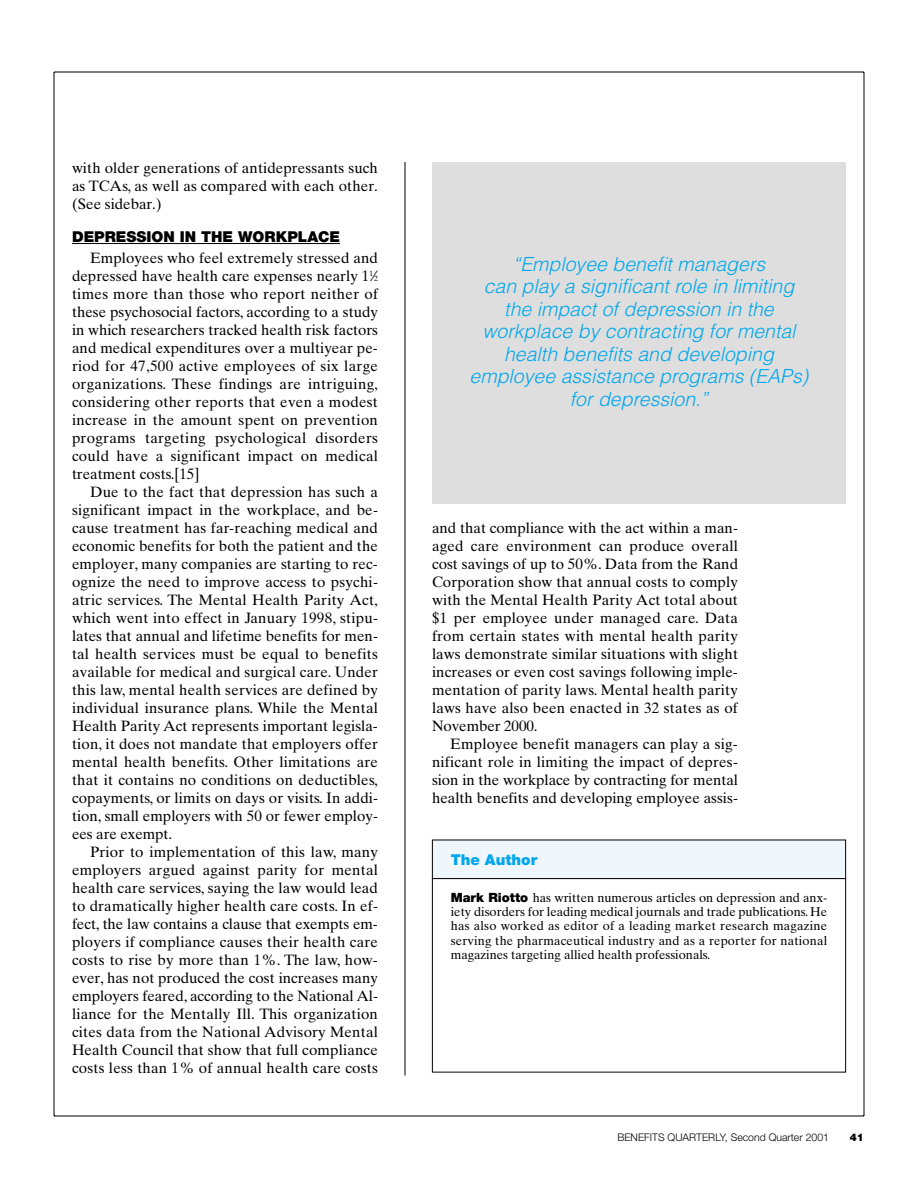
<style>
.page{position:relative;width:918px;height:1188px;background:#fff}
.page>*{position:absolute;margin:0;border:0;box-sizing:border-box;transform-origin:0 0}
.t1{font:italic 300 19.5px/22.5px "Helvetica";color:#00a7ec;text-align:center}
.t2{font:15px/18px "Times Ten";letter-spacing:.01em;color:#000;text-align:justify}
.t3{font:900 15px "Helvetica Neue";color:#000}
.t4{font:900 15px "Helvetica Neue";color:#00a7ec}
.t5{font:12.75px/14.2px "Times Ten";color:#000;text-align:justify}
.t6{font:300 10.5px "Helvetica Neue";color:#000}
.t7{font:900 10.5px "Helvetica Neue";color:#000}
.s1{font-size:7.5px}
.s2{font-family:"Helvetica Neue";font-weight:900}
</style>
<div class="page">
<hr style="left:72px;top:243px;width:268px;height:1px;background:#000">
<hr style="left:405px;top:162px;width:1px;height:914px;background:#000">
<hr style="left:54px;top:72px;width:810px;height:1px;background:#000">
<hr style="left:54px;top:1116px;width:810px;height:1px;background:#000">
<hr style="left:54px;top:72px;width:1px;height:1044px;background:#000">
<hr style="left:864px;top:72px;width:1px;height:1044px;background:#000">
<div style="left:432px;top:162px;width:414px;height:342px;background:#dedede"></div>
<div style="left:432px;top:878px;width:414px;height:194px;border:1px solid #000"></div>
<div style="left:432px;top:840px;width:414px;height:39px;background:#eff7fd"></div>
<div style="left:432px;top:840px;width:414px;height:39px;border:1px solid #000"></div>
<p class="t2" style="left:72px;top:160px;width:307px">with older generations of antidepressants such as TCAs, as well as compared with each other. (See sidebar.)</p>
<p class="t3" style="left:72px;top:231px;width:270px">DEPRESSION IN THE WORKPLACE</p>
<p class="t2" style="left:72px;top:250px;width:308px;text-indent:18px">Employees who feel extremely stressed and depressed have health care expenses nearly 1<sup>1</sup>⁄<span class="s1">2 </span>times more than those who report neither of these psychosocial factors, according to a study in which researchers tracked health risk factors and medical expenditures over a multiyear pe&shy;riod for 47,500 active employees of six large organizations. These findings are intriguing, considering other reports that even a modest increase in the amount spent on prevention programs targeting psychological disorders could have a significant impact on medical treatment costs.[15]</p>
<p class="t2" style="left:72px;top:484px;width:308px;text-indent:18px">Due to the fact that depression has such a significant impact in the workplace, and be&shy;cause treatment has far-reaching medical and economic benefits for both the patient and the employer, many companies are starting to rec&shy;ognize the need to improve access to psychi&shy;atric services. The Mental Health Parity Act, which went into effect in January 1998, stipu&shy;lates that annual and lifetime benefits for men&shy;tal health services must be equal to benefits available for medical and surgical care. Under this law, mental health services are defined by individual insurance plans. While the Mental Health Parity Act represents important legisla&shy;tion, it does not mandate that employers offer mental health benefits. Other limitations are that it contains no conditions on deductibles, copayments, or limits on days or visits. In addi&shy;tion, small employers with 50 or fewer employ&shy;ees are exempt.</p>
<p class="t2" style="left:72px;top:844px;width:308px;text-indent:18px">Prior to implementation of this law, many employers argued against parity for mental health care services, saying the law would lead to dramatically higher health care costs. In ef&shy;fect, the law contains a clause that exempts em&shy;ployers if compliance causes their health care costs to rise by more than 1%. The law, how&shy;ever, has not produced the cost increases many employers feared, according to the National Al&shy;liance for the Mentally Ill. This organization cites data from the National Advisory Mental Health Council that show that full compliance costs less than 1% of annual health care costs</p>
<h1 class="t1" style="left:470px;top:254px;width:340px">“Employee benefit managers<br>can play a significant role in limiting the impact of depression in the workplace by contracting for mental health benefits and developing employee assistance programs (EAPs) for depression.”</h1>
<p class="t2" style="left:432px;top:520px;width:308px">and that compliance with the act within a man&shy;aged care environment can produce overall cost savings of up to 50%. Data from the Rand Corporation show that annual costs to comply with the Mental Health Parity Act total about $1 per employee under managed care. Data from certain states with mental health parity laws demonstrate similar situations with slight increases or even cost savings following imple&shy;mentation of parity laws. Mental health parity laws have also been enacted in 32 states as of November 2000.</p>
<p class="t2" style="left:432px;top:736px;width:308px;text-indent:18px">Employee benefit managers can play a sig&shy;nificant role in limiting the impact of depres&shy;sion in the workplace by contracting for mental health benefits and developing employee assis-</p>
<p class="t4" style="left:451px;top:854px;width:88px">The Author</p>
<p class="t5" style="left:451px;top:892px;width:378px"><span class="s2">Mark Riotto</span> has written numerous articles on depression and anx&shy;iety disorders for leading medical journals and trade publications. He has also worked as editor of a leading market research magazine serving the pharmaceutical industry and as a reporter for national magazines targeting allied health professionals.</p>
<p class="t6" style="left:617px;top:1134px;width:213px">BENEFITS QUARTERLY, Second Quarter 2001</p>
<p class="t7" style="left:850px;top:1134px;width:16px">41</p>
</div>
